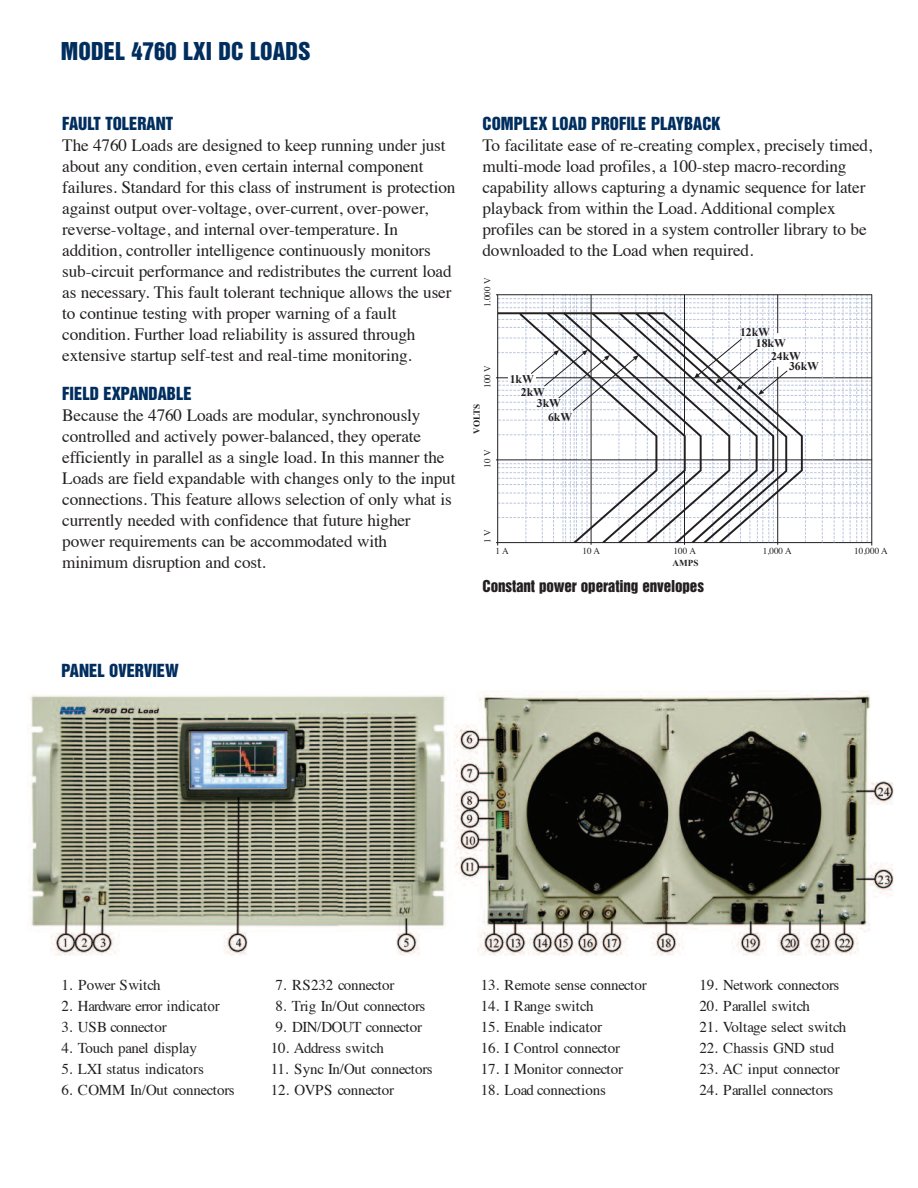
<style>
.page{position:relative;width:918px;height:1188px;background:#fff}
.page>*{position:absolute;margin:0;border:0;box-sizing:border-box;transform-origin:0 0}
.t1{font:22.5px "Helvetica Inserat";letter-spacing:.005em;color:#002e5e}
.t2{font:17.25px/21px "Times";letter-spacing:-.01em;color:#231f20}
.t3{font:16.5px "Helvetica Inserat";color:#002e5e}
.t4{font:15px "Times";letter-spacing:-.01em;color:#231f20}
.t5{font:15px "Times";letter-spacing:-.03em;color:#231f20}
.t6{font:15px "Helvetica Inserat";letter-spacing:-.005em;color:#231f20}
.t7{font:15px "Times";letter-spacing:-.045em;color:#231f20}
.t8{font:700 11.7px/11.9px "Times New Roman";color:#231f20}
.t9{font:9.15px "Times";color:#231f20}
.t10{font:700 9.15px "Times New Roman";color:#231f20}
.s1{font-family:"Times New Roman"}
</style>
<div class="page">
<hr style="left:496px;top:460px;width:376px;height:1px;background:#231f20">
<hr style="left:496px;top:377px;width:376px;height:1px;background:#231f20">
<hr style="left:496px;top:542px;width:376px;height:1px;background:#231f20">
<hr style="left:777px;top:295px;width:1px;height:250px;background:#231f20">
<hr style="left:684px;top:295px;width:1px;height:250px;background:#231f20">
<hr style="left:591px;top:295px;width:1px;height:250px;background:#231f20">
<hr style="left:496px;top:294px;width:376px;height:1px;background:#231f20">
<hr style="left:497px;top:295px;width:1px;height:251px;background:#231f20">
<hr style="left:871px;top:295px;width:1px;height:251px;background:#231f20">
<svg style="left:497px;top:294px;width:375px;height:249px"></svg>
<div style="left:775px;top:333px;width:6px;height:34px;background:#fff"></div>
<div style="left:508px;top:375px;width:28px;height:6px;background:#fff"></div>
<img style="left:30px;top:690px;width:864px;height:266px">
<h1 class="t1" style="left:61px;top:42px;width:251px">MODEL 4760 LXI DC LOADS</h1>
<p class="t3" style="left:62px;top:117px;width:112px">FAULT TOLERANT</p>
<p class="t2" style="left:62px;top:136px;width:395px">The 4760 Loads are designed to keep running under just about any condition, even certain internal component failures. Standard for this class of instrument is protection against output over-voltage, over-current, over-power, reverse-voltage, and internal over-temperature. In addition, controller intelligence continuously monitors sub-circuit performance and redistributes the current load as necessary. This fault tolerant technique allows the user to continue testing with proper warning of a fault condition. Further load reliability is assured through extensive startup self-test and real-time monitoring.</p>
<p class="t3" style="left:62px;top:387px;width:131px">FIELD EXPANDABLE</p>
<p class="t2" style="left:62px;top:406px;width:395px">Because the 4760 Loads are modular, synchronously controlled and actively power-balanced, they operate efficiently in parallel as a single load. In this manner the Loads are field expandable with changes only to the input connections. This feature allows selection of only what is currently needed with confidence that future higher power requirements can be accommodated with minimum disruption and cost.</p>
<p class="t3" style="left:482px;top:117px;width:240px">COMPLEX LOAD PROFILE PLAYBACK</p>
<p class="t2" style="left:482px;top:136px;width:391px">To facilitate ease of re-creating complex, precisely timed, multi-mode load profiles, a 100-step macro-recording capability allows capturing a dynamic sequence for later playback from within the Load. Additional complex profiles can be stored in a system controller library to be downloaded to the Load when required.</p>
<p class="t9" style="left:484px;top:307px;width:31px;rotate:-90deg">1.000 V</p>
<p class="t9" style="left:484px;top:388px;width:24px;rotate:-90deg">100 V</p>
<p class="t10" style="left:472px;top:434px;width:31px;rotate:-90deg">VOLTS</p>
<p class="t9" style="left:484px;top:468px;width:20px;rotate:-90deg">10 V</p>
<p class="t8" style="left:510px;top:373px;width:26px">1kW</p>
<p class="t8" style="left:537px;top:386px;width:26px;text-indent:-16px">2kW<br>3kW</p>
<p class="t8" style="left:548px;top:411px;width:26px">6kW</p>
<p class="t9" style="left:484px;top:543px;width:15px;rotate:-90deg">1 V</p>
<p class="t8" style="left:740px;top:326px;width:31px">12kW</p>
<p class="t8" style="left:771px;top:337px;width:31px;line-height:12.5px;text-indent:-15px">18kW<br>24kW</p>
<p class="t8" style="left:789px;top:360px;width:31px">36kW</p>
<p class="t9" style="left:495px;top:547px;width:15px">1A</p>
<p class="t9" style="left:582px;top:547px;width:19px">10 A</p>
<p class="t9" style="left:674px;top:547px;width:24px">100 A</p>
<p class="t9" style="left:763px;top:547px;width:31px">1,000 A</p>
<p class="t9" style="left:854px;top:547px;width:35px">10,000 A</p>
<p class="t10" style="left:673px;top:558px;width:27px">AMPS</p>
<p class="t6" style="left:482px;top:580px;width:223px">Constant power operating envelopes</p>
<p class="t3" style="left:62px;top:664px;width:119px">PANEL OVERVIEW</p>
<p class="t4" style="left:62px;top:979px;width:101px">1. Power Switch</p>
<p class="t7" style="left:61px;top:1000px;width:160px">2. Hardware error <span class="s1">indicator</span></p>
<p class="t4" style="left:61px;top:1021px;width:107px">3. USB connector</p>
<p class="t5" style="left:61px;top:1042px;width:137px">4. Touch panel <span class="s1">display</span></p>
<p class="t4" style="left:61px;top:1063px;width:144px">5. LXI status <span class="s1">indicator</span>s</p>
<p class="t4" style="left:61px;top:1084px;width:175px">6. COMM In/Out connectors</p>
<p class="t4" style="left:276px;top:979px;width:120px">7. RS232 connector</p>
<p class="t5" style="left:276px;top:1000px;width:151px">8. Trig In/Out connectors</p>
<p class="t5" style="left:276px;top:1021px;width:148px">9. DIN/DOUT connector</p>
<p class="t4" style="left:271px;top:1042px;width:115px">10. Address switch</p>
<p class="t4" style="left:271px;top:1063px;width:163px">11. Sync In/Out connectors</p>
<p class="t4" style="left:271px;top:1084px;width:125px">12. OVPS connector</p>
<p class="t4" style="left:481px;top:979px;width:168px">13. Remote sense connector</p>
<p class="t4" style="left:481px;top:1000px;width:114px">14. I Range switch</p>
<p class="t4" style="left:481px;top:1021px;width:123px">15. Enable <span class="s1">indicator</span></p>
<p class="t4" style="left:481px;top:1042px;width:141px">16. I Control connector</p>
<p class="t4" style="left:481px;top:1063px;width:144px">17. I Monitor connector</p>
<p class="t4" style="left:481px;top:1084px;width:127px">18. Load connections</p>
<p class="t4" style="left:699px;top:979px;width:142px">19. Network connectors</p>
<p class="t4" style="left:699px;top:1000px;width:112px">20. Parallel switch</p>
<p class="t4" style="left:699px;top:1021px;width:149px">21. Voltage select switch</p>
<p class="t4" style="left:699px;top:1042px;width:137px">22. Chassis GND stud</p>
<p class="t4" style="left:699px;top:1063px;width:142px">23. AC input connector</p>
<p class="t4" style="left:699px;top:1084px;width:135px">24. Parallel connectors</p>
</div>
